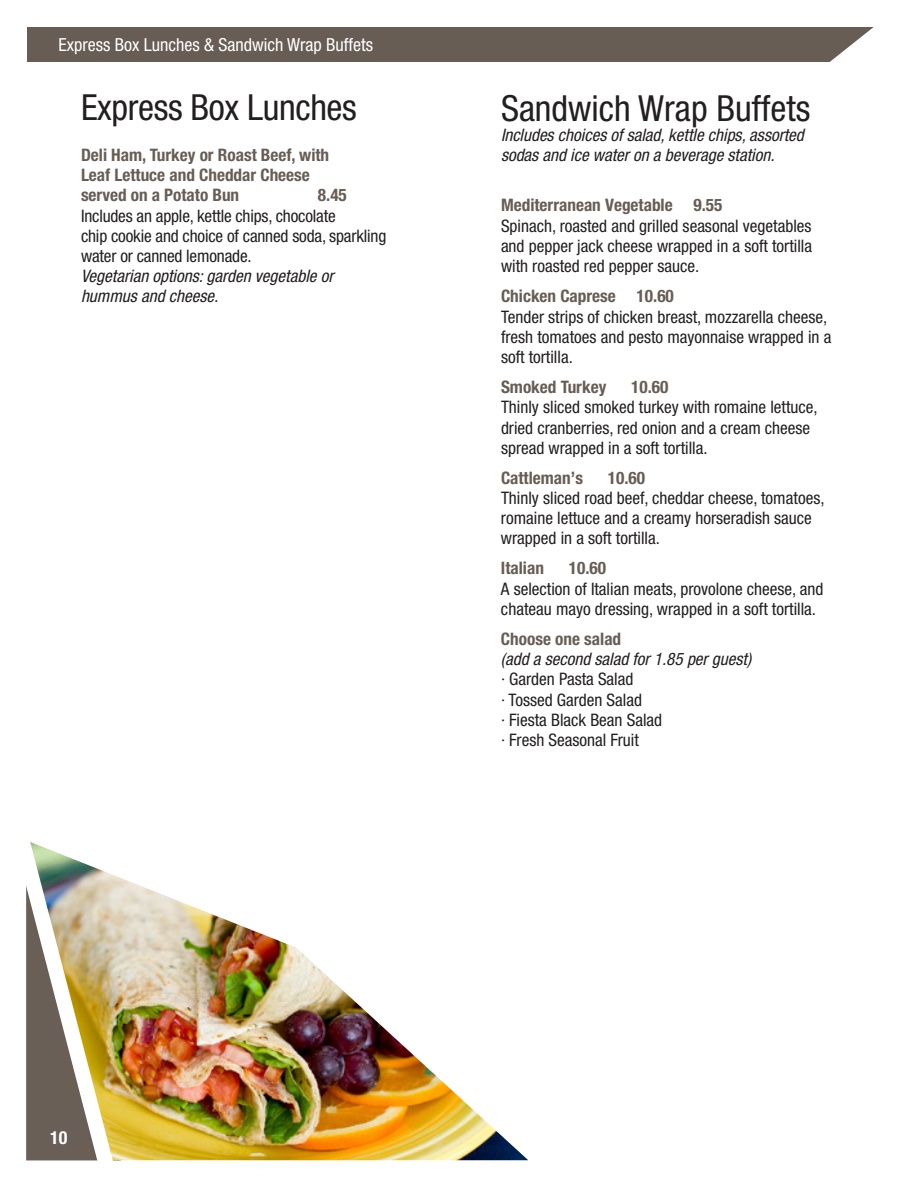
<style>
.page{position:relative;width:918px;height:1188px;background:#fff}
.page>*{position:absolute;margin:0;border:0;box-sizing:border-box;transform-origin:0 0}
.t1{font:condensed 36px "Helvetica Neue LT Std";color:#231f20}
.t2{font:condensed 18px "Helvetica Neue LT Std";color:#fff}
.t3{font:700 condensed 18px "Helvetica Neue LT Std";color:#fff}
.t4{font:condensed 17.25px/20.2px "Helvetica Neue LT Std";color:#231f20}
.t5{font:italic condensed 17.25px/20.2px "Helvetica Neue LT Std";color:#231f20}
.t6{font:700 condensed 17.25px/20.2px "Helvetica Neue LT Std";color:#675d54}
.s1{font-weight:700;color:#675d54}
.s2{font-style:italic}
.s3{font-weight:700;font-style:normal;color:#675e55}
</style>
<div class="page">
<div style="left:28px;top:28px;width:865px;height:34px;background:#675d54"></div>
<img style="left:130px;top:882px;width:398px;height:278px">
<img style="left:26px;top:842px;width:104px;height:319px">
<svg style="left:808px;top:27px;width:85px;height:35px"></svg>
<p class="t2" style="left:59px;top:34px;width:316px">Express Box Lunches &amp; Sandwich Wrap Buffets</p>
<p class="t1" style="left:81px;top:87px;width:277px">Express Box Lunches</p>
<p class="t6" style="left:81px;top:144px;width:250px">Deli Ham, Turkey or Roast Beef, with<br>Leaf Lettuce and Cheddar Cheese served on a Potato Bun</p>
<p class="t4" style="left:81px;top:185px;width:307px;text-indent:237px"><span class="s1">8.45<br></span>Includes an apple, kettle chips, chocolate<br>chip cookie and choice of canned soda, sparkling water or canned lemonade.<br><span class="s2">Vegetarian options: garden vegetable or hummus and cheese.</span></p>
<p class="t1" style="left:501px;top:87px;width:311px">Sandwich Wrap Buffets</p>
<p class="t5" style="left:501px;top:125px;width:304px">Includes choices of salad, kettle chips, assorted sodas and ice water on a beverage station.</p>
<p class="t4" style="left:501px;top:195px;width:313px"><span class="s1">Mediterranean Vegetable 9.55<br></span>Spinach, roasted and grilled seasonal vegetables and pepper jack cheese wrapped in a soft tortilla with roasted red pepper sauce.</p>
<p class="t4" style="left:501px;top:286px;width:332px"><span class="s1">Chicken Caprese 10.60<br></span>Tender strips of chicken breast, mozzarella cheese, fresh tomatoes and pesto mayonnaise wrapped in a soft tortilla.</p>
<p class="t6" style="left:501px;top:377px;width:107px">Smoked Turkey</p>
<p class="t4" style="left:501px;top:377px;width:318px;text-indent:130px"><span class="s1">10.60<br></span>Thinly sliced smoked turkey with romaine lettuce, dried cranberries, red onion and a cream cheese spread wrapped in a soft tortilla.</p>
<p class="t6" style="left:501px;top:467px;width:84px">Cattleman’s</p>
<p class="t4" style="left:501px;top:467px;width:325px;text-indent:107px"><span class="s1">10.60<br></span>Thinly sliced road beef, cheddar cheese, tomatoes, romaine lettuce and a creamy horseradish sauce wrapped in a soft tortilla.</p>
<p class="t6" style="left:501px;top:558px;width:45px">Italian</p>
<p class="t4" style="left:501px;top:558px;width:324px;text-indent:68px"><span class="s1">10.60<br></span>A selection of Italian meats, provolone cheese, and chateau mayo dressing, wrapped in a soft tortilla.</p>
<p class="t5" style="left:501px;top:629px;width:252px"><span class="s3">Choose one salad<br></span>(add a second salad for 1.85 per guest)</p>
<p class="t4" style="left:501px;top:669px;width:134px">∙ Garden Pasta Salad</p>
<p class="t4" style="left:501px;top:689px;width:143px">∙ Tossed Garden Salad</p>
<p class="t4" style="left:501px;top:710px;width:163px">∙ Fiesta Black Bean Salad</p>
<p class="t4" style="left:501px;top:730px;width:139px">∙ Fresh Seasonal Fruit</p>
<p class="t3" style="left:50px;top:1127px;width:19px">10</p>
</div>
